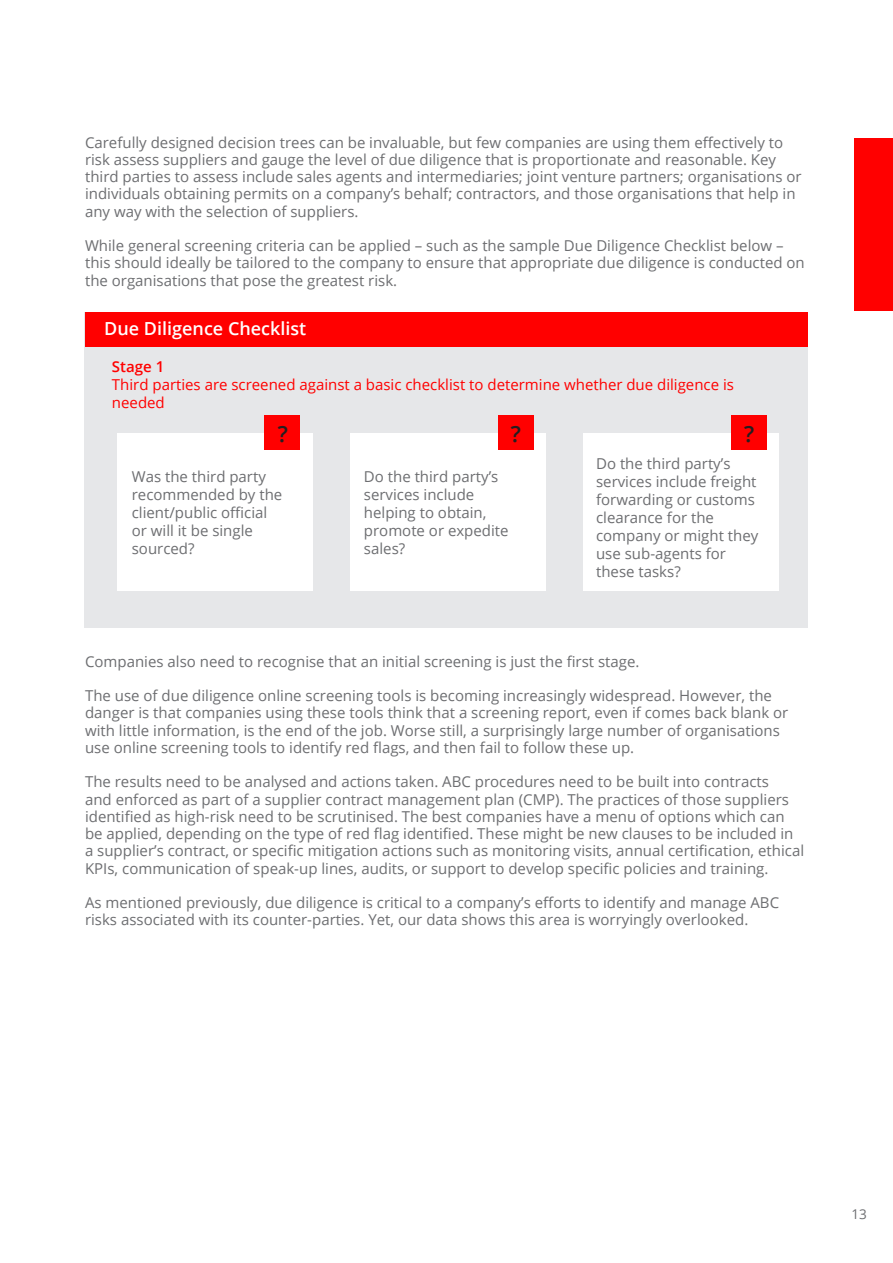
<style>
.page{position:relative;width:893px;height:1263px;background:#fff}
.page>*{position:absolute;margin:0;border:0;box-sizing:border-box;transform-origin:0 0}
.t1{font:600 22.35px "Open Sans";color:#231f20}
.t2{font:600 18px "Open Sans";color:#fff}
.t3{font:15px/17.2px "Open Sans";color:#6d6e71}
.t4{font:15px/18px "Open Sans";color:#f00}
.t5{font:600 15px "Open Sans";color:#f00}
.t6{font:13.5px "Open Sans";color:#6d6e71}
</style>
<div class="page">
<div style="left:855px;top:138px;width:38px;height:173px;background:#f00"></div>
<div style="left:84px;top:312px;width:724px;height:315px;background:#e6e7e9"></div>
<div style="left:85px;top:312px;width:723px;height:34px;background:#f00"></div>
<div style="left:118px;top:433px;width:195px;height:158px;background:#fff"></div>
<div style="left:350px;top:433px;width:195px;height:158px;background:#fff"></div>
<div style="left:583px;top:433px;width:195px;height:158px;background:#fff"></div>
<div style="left:264px;top:416px;width:36px;height:34px;background:#f00"></div>
<div style="left:497px;top:416px;width:36px;height:34px;background:#f00"></div>
<div style="left:731px;top:416px;width:36px;height:34px;background:#f00"></div>
<p class="t3" style="left:85px;top:133px;width:718px">Carefully designed decision trees can be invaluable, but few companies are using them effectively to risk assess suppliers and gauge the level of due diligence that is proportionate and reasonable. Key third parties to assess include sales agents and intermediaries; joint venture partners; organisations or individuals obtaining permits on a company’s behalf; contractors, and those organisations that help in any way with the selection of suppliers.</p>
<p class="t3" style="left:85px;top:238px;width:721px">While general screening criteria can be applied – such as the sample Due Diligence Checklist below – this should ideally be tailored to the company to ensure that appropriate due diligence is conducted on the organisations that pose the greatest risk.</p>
<p class="t2" style="left:104px;top:321px;width:204px">Due Diligence Checklist</p>
<p class="t5" style="left:112px;top:361px;width:54px">Stage 1</p>
<p class="t4" style="left:112px;top:377px;width:623px">Third parties are screened against a basic checklist to determine whether due diligence is needed</p>
<h1 class="t1" style="left:278px;top:425px;width:12px">?</h1>
<h1 class="t1" style="left:511px;top:425px;width:12px">?</h1>
<h1 class="t1" style="left:744px;top:425px;width:12px">?</h1>
<p class="t3" style="left:132px;top:469px;width:152px;line-height:18px">Was the third party recommended by the client/public official or will it be single sourced?</p>
<p class="t3" style="left:364px;top:469px;width:146px;line-height:18px">Do the third party’s services include helping to obtain, promote or expedite sales?</p>
<p class="t3" style="left:596px;top:456px;width:164px;line-height:18px">Do the third party’s services include freight forwarding or customs clearance for the company or might they use sub-agents for these tasks?</p>
<p class="t3" style="left:85px;top:652px;width:556px">Companies also need to recognise that an initial screening is just the first stage.</p>
<p class="t3" style="left:85px;top:688px;width:705px">The use of due diligence online screening tools is becoming increasingly widespread. However, the danger is that companies using these tools think that a screening report, even if comes back blank or with little information, is the end of the job. Worse still, a surprisingly large number of organisations use online screening tools to identify red flags, and then fail to follow these up.</p>
<p class="t3" style="left:85px;top:775px;width:721px">The results need to be analysed and actions taken. ABC procedures need to be built into contracts<br>and enforced as part of a supplier contract management plan (CMP). The practices of those suppliers identified as high-risk need to be scrutinised. The best companies have a menu of options which can be applied, depending on the type of red flag identified. These might be new clauses to be included in a supplier’s contract, or specific mitigation actions such as monitoring visits, annual certification, ethical KPIs, communication of speak-up lines, audits, or support to develop specific policies and training.</p>
<p class="t3" style="left:85px;top:894px;width:696px">As mentioned previously, due diligence is critical to a company’s efforts to identify and manage ABC risks associated with its counter-parties. Yet, our data shows this area is worryingly overlooked.</p>
<p class="t6" style="left:851px;top:1209px;width:17px">13</p>
</div>
